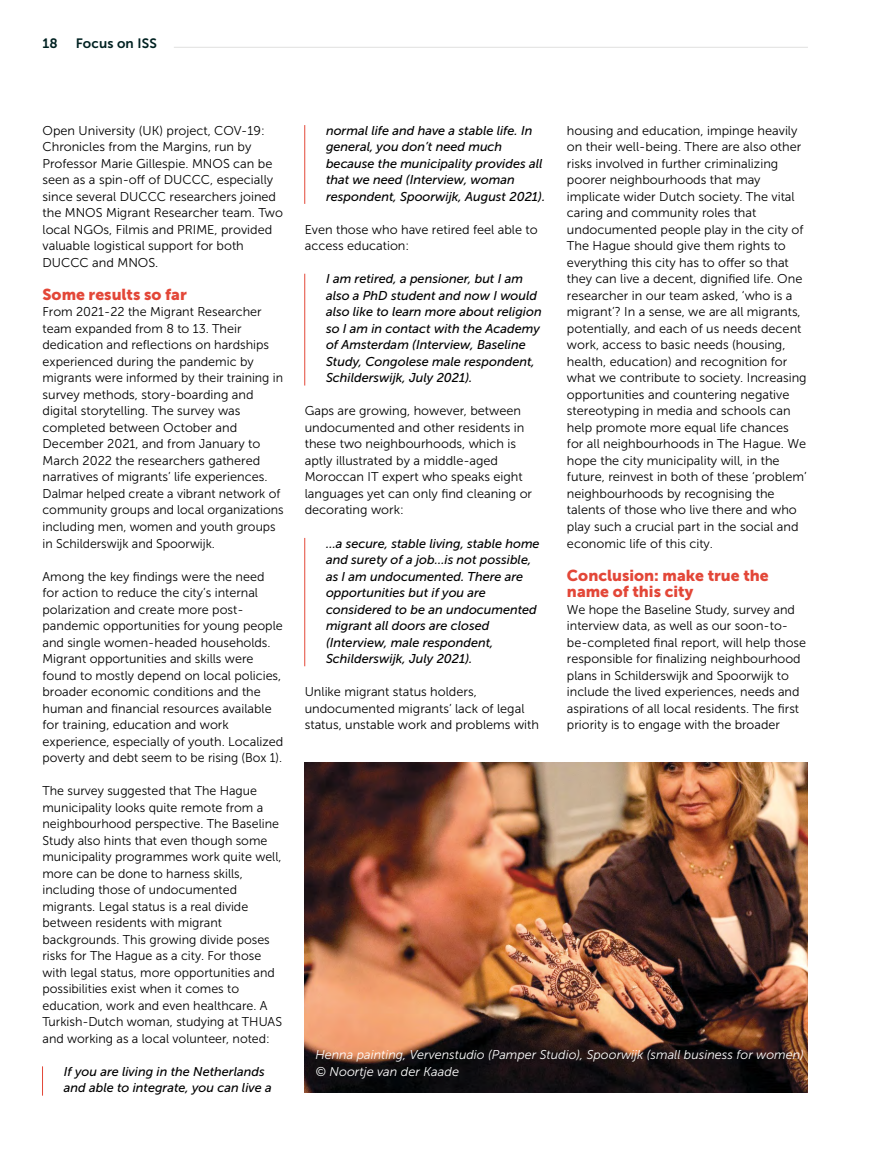
<style>
.page{position:relative;width:893px;height:1149px;background:#fff}
.page>*{position:absolute;margin:0;border:0;box-sizing:border-box;transform-origin:0 0}
.Tussenkop{font:15.75px/16.5px "Museo Sans 900";color:#e34738}
.t1{font:13.5px "Museo Sans 700";letter-spacing:.01em;color:#002121}
.Brood{font:12.75px/16.5px "Museo Sans 300";color:#000}
.Brood_inspring_met_l{font:italic 12.75px/16.5px "Museo Sans 500";color:#000}
.Fotobijschrift_wit{font:italic 12.75px/16.5px "Museo Sans 300";color:#fff}
</style>
<div class="page">
<hr style="left:174px;top:47px;width:634px;height:1px;background:#e0e0df">
<hr style="left:42px;top:1065px;width:1px;height:30px;background:#e34738">
<hr style="left:304px;top:125px;width:1px;height:79px;background:#e34738">
<hr style="left:304px;top:273px;width:1px;height:112px;background:#e34738">
<hr style="left:304px;top:537px;width:1px;height:129px;background:#e34738">
<img style="left:305px;top:762px;width:503px;height:330px">
<p class="t1" style="left:43px;top:35px;width:17px">18</p>
<p class="t1" style="left:76px;top:35px;width:83px">Focus on ISS</p>
<p class="Brood" style="left:43px;top:122px;width:242px">Open University (UK) project, COV-19:<br>Chronicles from the Margins, run by Professor Marie Gillespie. MNOS can be seen as a spin-off of DUCCC, especially since several DUCCC researchers joined the MNOS Migrant Researcher team. Two local NGOs, Filmis and PRIME, provided valuable logistical support for both DUCCC and MNOS.</p>
<p class="Tussenkop" style="left:43px;top:286px;width:146px">Some results so far</p>
<p class="Brood" style="left:43px;top:303px;width:242px">From 2021-22 the Migrant Researcher team expanded from 8 to 13. Their dedication and reflections on hardships experienced during the pandemic by migrants were informed by their training in survey methods, story-boarding and digital storytelling. The survey was completed between October and December 2021, and from January to March 2022 the researchers gathered narratives of migrants’ life experiences.<br>Dalmar helped create a vibrant network of community groups and local organizations including men, women and youth groups in Schilderswijk and Spoorwijk.</p>
<p class="Brood" style="left:43px;top:567px;width:242px">Among the key findings were the need for action to reduce the city’s internal polarization and create more post&shy;pandemic opportunities for young people and single women-headed households.<br>Migrant opportunities and skills were found to mostly depend on local policies, broader economic conditions and the human and financial resources available for training, education and work experience, especially of youth. Localized poverty and debt seem to be rising (Box 1).</p>
<p class="Brood" style="left:43px;top:782px;width:241px">The survey suggested that The Hague municipality looks quite remote from a neighbourhood perspective. The Baseline Study also hints that even though some municipality programmes work quite well, more can be done to harness skills, including those of undocumented migrants. Legal status is a real divide between residents with migrant backgrounds. This growing divide poses risks for The Hague as a city. For those with legal status, more opportunities and possibilities exist when it comes to education, work and even healthcare. A Turkish-Dutch woman, studying at THUAS and working as a local volunteer, noted:</p>
<p class="Brood_inspring_met_l" style="left:64px;top:1062px;width:209px">If you are living in the Netherlands and able to integrate, you can live a</p>
<p class="Brood_inspring_met_l" style="left:326px;top:122px;width:221px">normal life and have a stable life. In general, you don’t need much because the municipality provides all that we need (Interview, woman respondent, Spoorwijk, August 2021).</p>
<p class="Brood" style="left:305px;top:221px;width:235px">Even those who have retired feel able to access education:</p>
<p class="Brood_inspring_met_l" style="left:326px;top:270px;width:217px">I am retired, a pensioner, but I am also a PhD student and now I would also like to learn more about religion so I am in contact with the Academy of Amsterdam (Interview, Baseline Study, Congolese male respondent, Schilderswijk, July 2021).</p>
<p class="Brood" style="left:305px;top:402px;width:229px">Gaps are growing, however, between undocumented and other residents in these two neighbourhoods, which is aptly illustrated by a middle-aged Moroccan IT expert who speaks eight languages yet can only find cleaning or decorating work:</p>
<p class="Brood_inspring_met_l" style="left:326px;top:534px;width:215px">…a secure, stable living, stable home and surety of a job…is not possible, as I am undocumented. There are opportunities but if you are considered to be an undocumented migrant all doors are closed (Interview, male respondent,<br>Schilderswijk, July 2021).</p>
<p class="Brood" style="left:305px;top:683px;width:236px">Unlike migrant status holders, undocumented migrants’ lack of legal status, unstable work and problems with</p>
<p class="Brood" style="left:567px;top:122px;width:241px">housing and education, impinge heavily on their well-being. There are also other risks involved in further criminalizing poorer neighbourhoods that may implicate wider Dutch society. The vital caring and community roles that undocumented people play in the city of The Hague should give them rights to everything this city has to offer so that they can live a decent, dignified life. One researcher in our team asked, ‘who is a migrant’? In a sense, we are all migrants, potentially, and each of us needs decent work, access to basic needs (housing, health, education) and recognition for what we contribute to society. Increasing opportunities and countering negative stereotyping in media and schools can help promote more equal life chances for all neighbourhoods in The Hague. We hope the city municipality will, in the future, reinvest in both of these ‘problem’ neighbourhoods by recognising the talents of those who live there and who play such a crucial part in the social and economic life of this city.</p>
<p class="Tussenkop" style="left:567px;top:566px;width:203px">Conclusion: make true the name of this city</p>
<p class="Brood" style="left:567px;top:600px;width:241px">We hope the Baseline Study, survey and interview data, as well as our soon-to&shy;be-completed final report, will help those responsible for finalizing neighbourhood plans in Schilderswijk and Spoorwijk to include the lived experiences, needs and aspirations of all local residents. The first priority is to engage with the broader</p>
<p class="Fotobijschrift_wit" style="left:315px;top:1046px;width:490px">Henna painting, Vervenstudio (Pamper Studio), Spoorwijk (small business for women) © Noortje van der Kaade</p>
</div>
